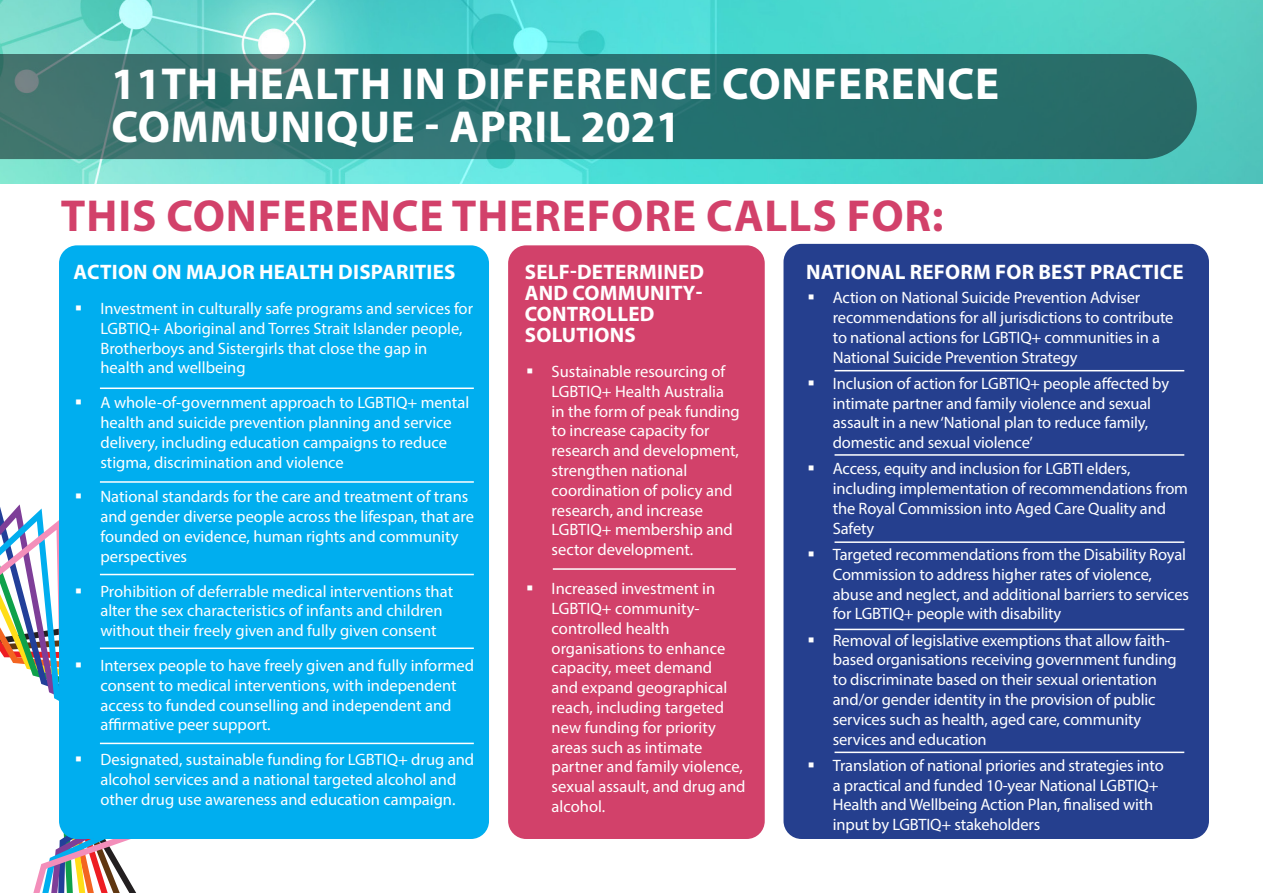
<style>
.page{position:relative;width:1263px;height:893px;background:#fff}
.page>*{position:absolute;margin:0;border:0;box-sizing:border-box;transform-origin:0 0}
.Bullets_Body_copy{font:700 45px "Myriad Pro";letter-spacing:.02em;color:#fff}
.Bullets_Body_copy-2{font:700 45px "Myriad Pro";letter-spacing:.02em;color:#d2416a}
.t1{font:700 21px/21px "Myriad Pro";letter-spacing:.01em;color:#fff}
.t2{font:16.5px/19.8px "Myriad Pro";letter-spacing:-.005em;color:#fff}
</style>
<div class="page">
<img style="left:0;top:0;width:1263px;height:184px">
<svg style="left:0;top:511px;width:136px;height:382px"></svg>
<svg style="left:0;top:54px;width:1197px;height:105px;background:#2e716f"></svg>
<div style="left:59px;top:245px;width:430px;height:594px;background:#00aeef;border-radius:18px"></div>
<div style="left:508px;top:245px;width:257px;height:594px;background:#d2416a;border-radius:18px"></div>
<div style="left:783px;top:244px;width:426px;height:595px;background:#253f8e;border-radius:18px"></div>
<hr style="left:834px;top:370px;width:350px;height:1px;background:#fff">
<hr style="left:553px;top:568px;width:183px;height:2px;background:#fff">
<hr style="left:834px;top:454px;width:350px;height:2px;background:#fff">
<hr style="left:834px;top:541px;width:350px;height:2px;background:#fff">
<hr style="left:834px;top:629px;width:350px;height:1px;background:#fff">
<hr style="left:834px;top:752px;width:350px;height:1px;background:#fff">
<hr style="left:100px;top:387px;width:374px;height:2px;background:#fff">
<hr style="left:100px;top:574px;width:374px;height:1px;background:#fff">
<hr style="left:100px;top:481px;width:374px;height:2px;background:#fff">
<hr style="left:100px;top:743px;width:374px;height:1px;background:#fff">
<hr style="left:100px;top:647px;width:374px;height:2px;background:#fff">
<p class="Bullets_Body_copy" style="left:111px;top:54px;width:890px">11TH HEALTH IN DIFFERENCE CONFERENCE</p>
<p class="Bullets_Body_copy" style="left:111px;top:97px;width:571px">COMMUNIQUE - APRIL 2021</p>
<p class="Bullets_Body_copy-2" style="left:61px;top:186px;width:884px">THIS CONFERENCE THEREFORE CALLS FOR:</p>
<p class="t1" style="left:74px;top:261px;width:383px">ACTION ON MAJOR HEALTH DISPARITIES</p>
<p class="t2" style="left:100px;top:298px;width:374px;text-indent:-26px">▪ Investment in culturally safe programs and services for LGBTIQ+ Aboriginal and Torres Strait Islander people, Brotherboys and Sistergirls that close the gap in health and wellbeing</p>
<p class="t2" style="left:100px;top:392px;width:370px;text-indent:-26px">▪ A whole-of-government approach to LGBTIQ+ mental health and suicide prevention planning and service delivery, including education campaigns to reduce stigma, discrimination and violence</p>
<p class="t2" style="left:100px;top:487px;width:375px;text-indent:-26px">▪ National standards for the care and treatment of trans and gender diverse people across the lifespan, that are founded on evidence, human rights and community perspectives</p>
<p class="t2" style="left:100px;top:581px;width:354px;text-indent:-26px">▪ Prohibition of deferrable medical interventions that alter the sex characteristics of infants and children without their freely given and fully given consent</p>
<p class="t2" style="left:100px;top:655px;width:375px;text-indent:-26px">▪ Intersex people to have freely given and fully informed consent to medical interventions, with independent access to funded counselling and independent and affirmative peer support.</p>
<p class="t2" style="left:75px;top:749px;width:401px;text-align:center">▪ Designated, sustainable funding for LGBTIQ+ drug and alcohol services and a national targeted alcohol and<br>other drug use awareness and education campaign.</p>
<p class="t1" style="left:525px;top:261px;width:181px">SELF-DETERMINED<br>AND COMMUNITY-<br>CONTROLLED<br>SOLUTIONS</p>
<p class="t2" style="left:552px;top:361px;width:190px;text-indent:-26px">▪ Sustainable resourcing of<br>LGBTIQ+ Health Australia in the form of peak funding to increase capacity for research and development, strengthen national coordination of policy and research, and increase<br>LGBTIQ+ membership and sector development.</p>
<p class="t2" style="left:552px;top:578px;width:195px;text-indent:-26px">▪ Increased investment in<br>LGBTIQ+ community&shy;controlled health organisations to enhance capacity, meet demand<br>and expand geographical reach, including targeted new funding for priority areas such as intimate partner and family violence, sexual assault, and drug and alcohol.</p>
<p class="t1" style="left:806px;top:261px;width:379px">NATIONAL REFORM FOR BEST PRACTICE</p>
<p class="t2" style="left:833px;top:287px;width:342px;text-indent:-26px">▪ Action on National Suicide Prevention Adviser recommendations for all jurisdictions to contribute to national actions for LGBTIQ+ communities in a National Suicide Prevention Strategy</p>
<p class="t2" style="left:833px;top:373px;width:338px;text-indent:-26px">▪ Inclusion of action for LGBTIQ+ people affected by intimate partner and family violence and sexual assault in a new ‘National plan to reduce family, domestic and sexual violence’</p>
<p class="t2" style="left:833px;top:459px;width:357px;text-indent:-26px">▪ Access, equity and inclusion for LGBTI elders, including implementation of recommendations from the Royal Commission into Aged Care Quality and Safety</p>
<p class="t2" style="left:833px;top:544px;width:358px;text-indent:-26px">▪ Targeted recommendations from the Disability Royal Commission to address higher rates of violence, abuse and neglect, and additional barriers to services for LGBTIQ+ people with disability</p>
<p class="t2" style="left:833px;top:630px;width:345px;text-indent:-26px">▪ Removal of legislative exemptions that allow faith&shy;based organisations receiving government funding to discriminate based on their sexual orientation and/or gender identity in the provision of public services such as health, aged care, community services and education</p>
<p class="t2" style="left:833px;top:755px;width:332px;text-indent:-26px">▪ Translation of national priories and strategies into a practical and funded 10-year National LGBTIQ+ Health and Wellbeing Action Plan, finalised with input by LGBTIQ+ stakeholders</p>
</div>
